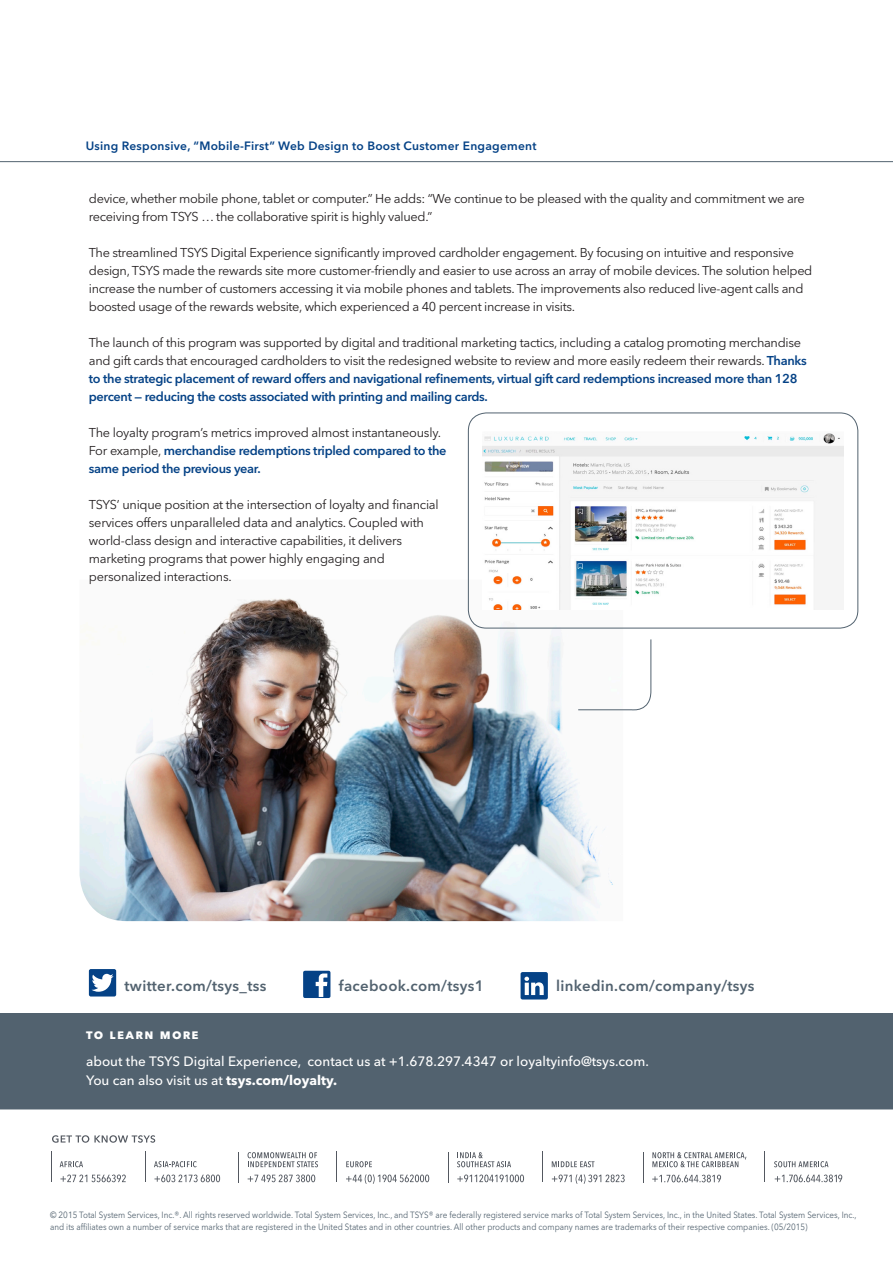
<style>
.page{position:relative;width:893px;height:1263px;background:#fff}
.page>*{position:absolute;margin:0;border:0;box-sizing:border-box;transform-origin:0 0}
.t1{font:600 15px "Avenir Next LT Pro";letter-spacing:.02em;color:#52626f}
.t2{font:500 13.5px "Avenir Next LT Pro";color:#fff}
.t3{font:700 13.5px "Avenir Next LT Pro";letter-spacing:.1em;color:#fff}
.Body_Copy{font:12.75px/18px "Avenir Next LT Pro";letter-spacing:-.025em;color:#231f20}
.Body_Copy-2{font:600 12.75px/18px "Avenir Next LT Pro";letter-spacing:-.025em;color:#054286}
.t4{font:600 12px "Avenir Next LT Pro";letter-spacing:.02em;color:#054286}
.Back_Cover_legal_lin{font:9px/12px "Avenir Next LT Pro";color:#52626f;scale:.9 1}
.s1{font-weight:600;color:#054286}
.s2{font-weight:400;color:#231f20}
.s3{font-weight:700}
</style>
<div class="page">
<hr style="left:0;top:161px;width:893px;height:1px;background:#52626f">
<img style="left:79px;top:580px;width:544px;height:341px">
<hr style="left:0;top:1108px;width:893px;height:1px;background:#52626f">
<svg style="left:775px;top:1174px;width:67px;height:8px"></svg>
<svg style="left:60px;top:1161px;width:23px;height:6px"></svg>
<svg style="left:60px;top:1174px;width:66px;height:8px"></svg>
<hr style="left:51px;top:1151px;width:1px;height:31px;background:#535860">
<svg style="left:248px;top:1174px;width:67px;height:8px"></svg>
<svg style="left:248px;top:1152px;width:70px;height:15px"></svg>
<hr style="left:238px;top:1152px;width:1px;height:31px;background:#535860">
<svg style="left:457px;top:1174px;width:67px;height:8px"></svg>
<svg style="left:457px;top:1152px;width:54px;height:15px"></svg>
<hr style="left:448px;top:1152px;width:1px;height:31px;background:#535860">
<svg style="left:154px;top:1174px;width:66px;height:8px"></svg>
<svg style="left:154px;top:1161px;width:43px;height:6px"></svg>
<hr style="left:145px;top:1151px;width:1px;height:31px;background:#535860">
<svg style="left:346px;top:1174px;width:83px;height:10px"></svg>
<svg style="left:346px;top:1161px;width:26px;height:6px"></svg>
<hr style="left:337px;top:1151px;width:1px;height:31px;background:#535860">
<svg style="left:52px;top:1135px;width:103px;height:8px"></svg>
<svg style="left:774px;top:1161px;width:54px;height:6px"></svg>
<hr style="left:764px;top:1151px;width:1px;height:31px;background:#535860">
<svg style="left:552px;top:1161px;width:42px;height:6px"></svg>
<svg style="left:552px;top:1174px;width:73px;height:10px"></svg>
<hr style="left:542px;top:1151px;width:1px;height:31px;background:#535860">
<hr style="left:643px;top:1152px;width:1px;height:31px;background:#535860">
<svg style="left:652px;top:1152px;width:94px;height:15px"></svg>
<svg style="left:652px;top:1175px;width:69px;height:7px"></svg>
<div style="left:0;top:1013px;width:893px;height:95px;background:#52626f"></div>
<div style="left:89px;top:969px;width:27px;height:27px;background:#054286;border-radius:2px"></div>
<svg style="left:92px;top:974px;width:22px;height:18px"></svg>
<div style="left:303px;top:971px;width:27px;height:27px;background:#054286;border-radius:2px"></div>
<svg style="left:316px;top:973px;width:11px;height:24px"></svg>
<div style="left:521px;top:972px;width:27px;height:27px;background:#054286;border-radius:2px"></div>
<svg style="left:524px;top:977px;width:20px;height:18px"></svg>
<img style="left:482px;top:433px;width:362px;height:177px">
<div style="left:468px;top:413px;width:390px;height:215px;border:1px solid #52626f;border-radius:18px"></div>
<svg style="left:577px;top:639px;width:75px;height:73px"></svg>
<p class="t4" style="left:86px;top:138px;width:452px">Using Responsive, “Mobile-First” Web Design to Boost Customer Engagement</p>
<p class="Body_Copy" style="left:89px;top:190px;width:717px">device, whether mobile phone, tablet or computer.” He adds: “We continue to be pleased with the quality and commitment we are receiving from TSYS … the collaborative spirit is highly valued.”</p>
<p class="Body_Copy" style="left:89px;top:244px;width:725px">The streamlined TSYS Digital Experience significantly improved cardholder engagement. By focusing on intuitive and responsive design, TSYS made the rewards site more customer-friendly and easier to use across an array of mobile devices. The solution helped increase the number of customers accessing it via mobile phones and tablets. The improvements also reduced live-agent calls and boosted usage of the rewards website, which experienced a 40 percent increase in visits.</p>
<p class="Body_Copy" style="left:89px;top:334px;width:719px">The launch of this program was supported by digital and traditional marketing tactics, including a catalog promoting merchandise and gift cards that encouraged cardholders to visit the redesigned website to review and more easily redeem their rewards. <span class="s1">Thanks to the strategic placement of reward offers and navigational refinements, virtual gift card redemptions increased more than 128 percent — reducing the costs associated with printing and mailing cards.</span></p>
<p class="Body_Copy-2" style="left:89px;top:424px;width:359px"><span class="s2">The loyalty program’s metrics improved almost instantaneously.<br>For example,</span> merchandise redemptions tripled compared to the same period the previous year.</p>
<p class="Body_Copy" style="left:89px;top:496px;width:351px">TSYS’ unique position at the intersection of loyalty and financial services offers unparalleled data and analytics. Coupled with world-class design and interactive capabilities, it delivers marketing programs that power highly engaging and personalized interactions.</p>
<p class="t1" style="left:125px;top:976px;width:143px">twitter.com/tsys_tss</p>
<p class="t1" style="left:339px;top:976px;width:146px">facebook.com/tsys1</p>
<p class="t1" style="left:556px;top:976px;width:200px">linkedin.com/company/tsys</p>
<p class="t3" style="left:86px;top:1026px;width:114px">to learn more</p>
<p class="t2" style="left:86px;top:1053px;width:564px">about the TSYS Digital Experience, contact us at +1.678.297.4347 or loyaltyinfo@tsys.com.</p>
<p class="t2" style="left:86px;top:1072px;width:253px">You can also visit us at <span class="s3">tsys.com/loyalty.</span></p>
<p class="Back_Cover_legal_lin" style="left:50px;top:1209px;width:898px">© 2015 Total System Services, Inc.®. All rights reserved worldwide. Total System Services, Inc., and TSYS® are federally registered service marks of Total System Services, Inc., in the United States. Total System Services, Inc., and its affiliates own a number of service marks that are registered in the United States and in other countries. All other products and company names are trademarks of their respective companies. (05/2015)</p>
</div>
